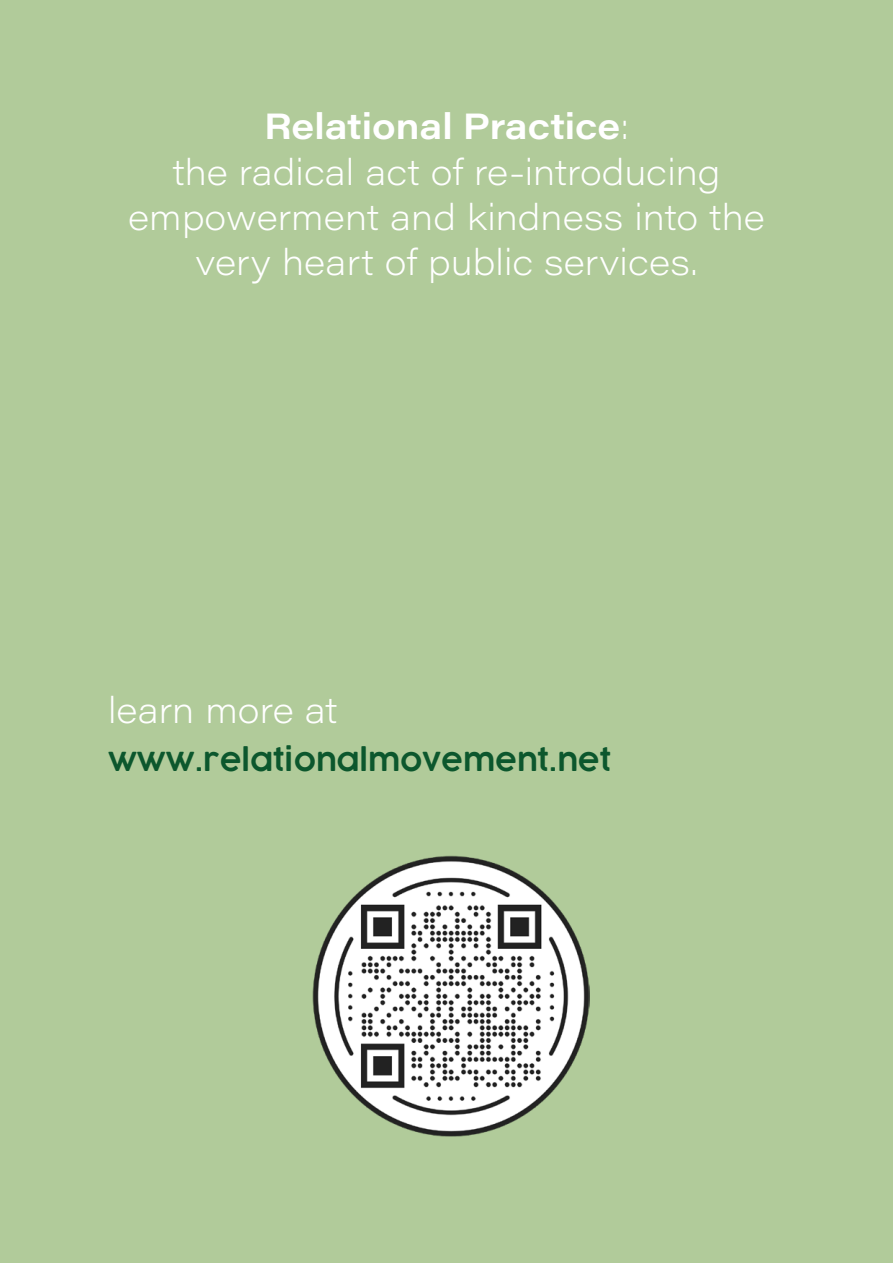
<style>
.page{position:relative;width:893px;height:1263px;background:#b1cb9a}
.page>*{position:absolute;margin:0;border:0;box-sizing:border-box;transform-origin:0 0}
.t1{font:200 36px/45px "Acumin Pro Wide";color:#fff;text-align:center}
.t2{font:600 36px "Acumin Pro Wide";color:#fff}
.t3{font:600 30px "COCOGOOSE";color:#0c572d}
.s1{font-weight:200}
</style>
<div class="page">
<img style="left:312px;top:856px;width:278px;height:280px">
<p class="t2" style="left:264px;top:101px;width:366px">Relational Practice<span class="s1">:</span></p>
<p class="t1" style="left:128px;top:148px;width:638px">the radical act of re-introducing empowerment and kindness into the very heart of public services.</p>
<p class="t1" style="left:108px;top:686px;width:231px">learn more at</p>
<p class="t3" style="left:108px;top:739px;width:505px">www.relationalmovement.net</p>
</div>
